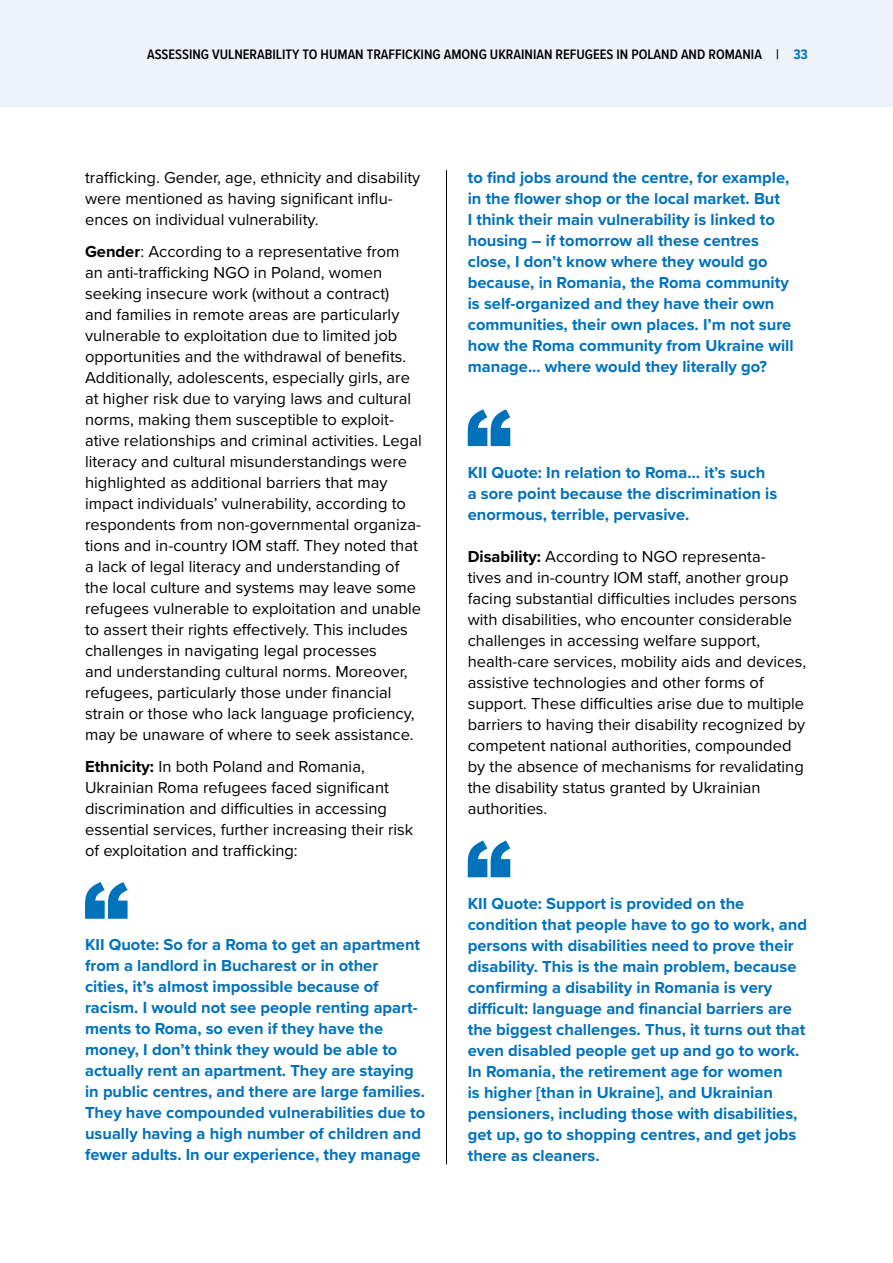
<style>
.page{position:relative;width:893px;height:1263px;background:#fff}
.page>*{position:absolute;margin:0;border:0;box-sizing:border-box;transform-origin:0 0}
.t1{font:16.5px/21px "Proxima Nova";color:#000}
.t2{font:700 16.5px/21px "Proxima Nova";color:#0072bc}
.t3{font:600 14.25px "Proxima Nova Cond";color:#000}
.t4{font:700 14.25px "Proxima Nova Cond";color:#0072bc}
.s1{font-weight:600;color:#000}
.s2{font-weight:700}
</style>
<div class="page">
<div style="left:0;top:0;width:893px;height:106px;background:#eef2f9"></div>
<svg style="left:85px;top:882px;width:43px;height:37px"></svg>
<svg style="left:468px;top:409px;width:42px;height:37px"></svg>
<svg style="left:468px;top:840px;width:42px;height:37px"></svg>
<hr style="left:446px;top:170px;width:1px;height:994px;background:#000">
<p class="t3" style="left:147px;top:44px;width:15px">ASSESSI</p>
<p class="t3" style="left:192px;top:44px;width:72px">NG VULNERABILI</p>
<p class="t3" style="left:286px;top:44px;width:103px">TY TO HUMAN TRAFFI</p>
<p class="t3" style="left:405px;top:44px;width:188px">CKING AMONG UKRAINIAN REFUGEES</p>
<p class="t3" style="left:616px;top:44px;width:141px">IN POLAND AND ROMANIA</p>
<p class="t4" style="left:776px;top:44px;width:33px"><span class="s1">|</span> 33</p>
<p class="t1" style="left:85px;top:166px;width:337px">trafficking. Gender, age, ethnicity and disability were mentioned as having significant influ&shy;ences on individual vulnerability.</p>
<p class="t1" style="left:85px;top:240px;width:338px"><span class="s2">Gender</span>: According to a representative from<br>an anti-trafficking NGO in Poland, women seeking insecure work (without a contract)<br>and families in remote areas are particularly vulnerable to exploitation due to limited job opportunities and the withdrawal of benefits.<br>Additionally, adolescents, especially girls, are at higher risk due to varying laws and cultural norms, making them susceptible to exploit&shy;ative relationships and criminal activities. Legal literacy and cultural misunderstandings were highlighted as additional barriers that may impact individuals’ vulnerability, according to respondents from non-governmental organiza&shy;tions and in-country IOM staff. They noted that a lack of legal literacy and understanding of the local culture and systems may leave some refugees vulnerable to exploitation and unable to assert their rights effectively. This includes challenges in navigating legal processes<br>and understanding cultural norms. Moreover, refugees, particularly those under financial strain or those who lack language proficiency, may be unaware of where to seek assistance.</p>
<p class="t1" style="left:85px;top:755px;width:330px"><span class="s2">Ethnicity:</span> In both Poland and Romania, Ukrainian Roma refugees faced significant discrimination and difficulties in accessing essential services, further increasing their risk of exploitation and trafficking:</p>
<p class="t2" style="left:85px;top:934px;width:342px">KII Quote: So for a Roma to get an apartment from a landlord in Bucharest or in other cities, it’s almost impossible because of racism. I would not see people renting apart&shy;ments to Roma, so even if they have the money, I don’t think they would be able to actually rent an apartment. They are staying in public centres, and there are large families.<br>They have compounded vulnerabilities due to usually having a high number of children and fewer adults. In our experience, they manage</p>
<p class="t2" style="left:468px;top:167px;width:327px">to find jobs around the centre, for example, in the flower shop or the local market. But<br>I think their main vulnerability is linked to housing – if tomorrow all these centres close, I don’t know where they would go because, in Romania, the Roma community is self-organized and they have their own communities, their own places. I’m not sure how the Roma community from Ukraine will manage... where would they literally go?</p>
<p class="t2" style="left:468px;top:461px;width:311px">KII Quote: In relation to Roma… it’s such a sore point because the discrimination is enormous, terrible, pervasive.</p>
<p class="t1" style="left:468px;top:545px;width:340px"><span class="s2">Disability:</span> According to NGO representa-<br>tives and in-country IOM staff, another group facing substantial difficulties includes persons with disabilities, who encounter considerable challenges in accessing welfare support, health-care services, mobility aids and devices, assistive technologies and other forms of support. These difficulties arise due to multiple barriers to having their disability recognized by competent national authorities, compounded by the absence of mechanisms for revalidating the disability status granted by Ukrainian authorities.</p>
<p class="t2" style="left:468px;top:892px;width:341px">KII Quote: Support is provided on the condition that people have to go to work, and persons with disabilities need to prove their disability. This is the main problem, because confirming a disability in Romania is very difficult: language and financial barriers are the biggest challenges. Thus, it turns out that even disabled people get up and go to work.<br>In Romania, the retirement age for women<br>is higher [than in Ukraine], and Ukrainian pensioners, including those with disabilities, get up, go to shopping centres, and get jobs there as cleaners.</p>
</div>
